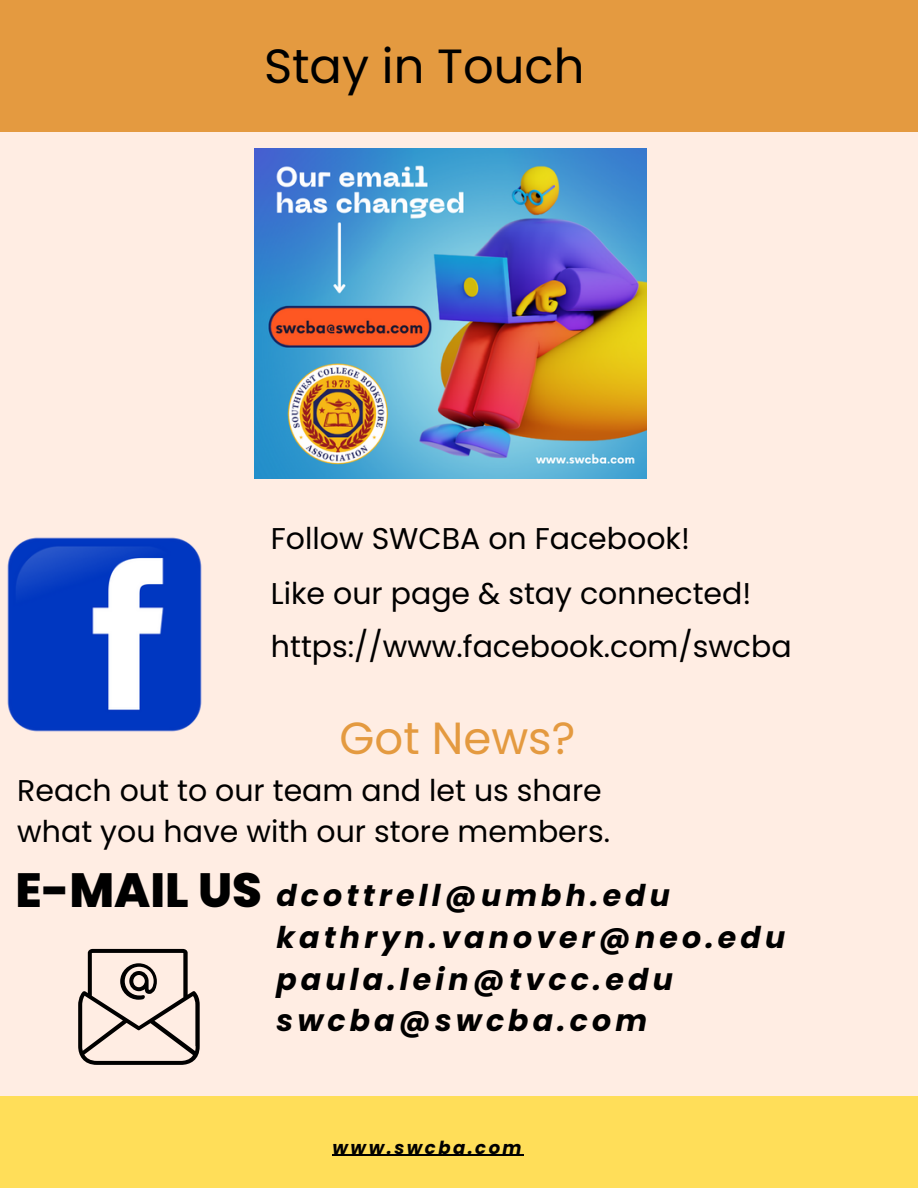
<style>
.page{position:relative;width:918px;height:1188px;background:#ffede3}
.page>*{position:absolute;margin:0;border:0;box-sizing:border-box;transform-origin:0 0}
.t1{font:48px "Poppins";color:#000}
.t2{font:800 48px "Poppins";color:#000}
.t3{font:45px "Poppins";color:#e49a40}
.t4{font:30px "Poppins";color:#000}
.t5{font:italic 700 30px "Poppins";letter-spacing:.14em;color:#000}
.t6{font:italic 700 18px "Poppins";letter-spacing:.14em;color:#000}
</style>
<div class="page">
<div style="left:0;top:0;width:918px;height:132px;background:#e49a40"></div>
<div style="left:0;top:1096px;width:918px;height:92px;background:#ffde59"></div>
<img style="left:7px;top:537px;width:195px;height:195px">
<svg style="left:78px;top:949px;width:122px;height:116px"></svg>
<img style="left:254px;top:149px;width:393px;height:329px">
<hr style="left:333px;top:1155px;width:191px;height:1px;background:#000">
<p class="t1" style="left:264px;top:33px;width:322px">Stay in Touch</p>
<p class="t4" style="left:271px;top:518px;width:421px">Follow SWCBA on Facebook!</p>
<p class="t4" style="left:271px;top:572px;width:482px">Like our page &amp; stay connected!</p>
<p class="t4" style="left:271px;top:625px;width:522px">https://www.facebook.com/swcba</p>
<p class="t3" style="left:340px;top:707px;width:237px">Got News?</p>
<p class="t4" style="left:17px;top:769px;width:586px">Reach out to our team and let us share</p>
<p class="t4" style="left:17px;top:811px;width:594px">what you have with our store members.</p>
<p class="t2" style="left:15px;top:856px;width:248px">E-MAIL US</p>
<p class="t5" style="left:276px;top:875px;width:395px">dcottrell@umbh.edu</p>
<p class="t5" style="left:276px;top:917px;width:510px">kathryn.vanover@neo.edu</p>
<p class="t5" style="left:276px;top:958px;width:398px">paula.lein@tvcc.edu</p>
<p class="t5" style="left:276px;top:1000px;width:372px">swcba@swcba.com</p>
<p class="t6" style="left:333px;top:1135px;width:191px">www.swcba.com</p>
</div>
